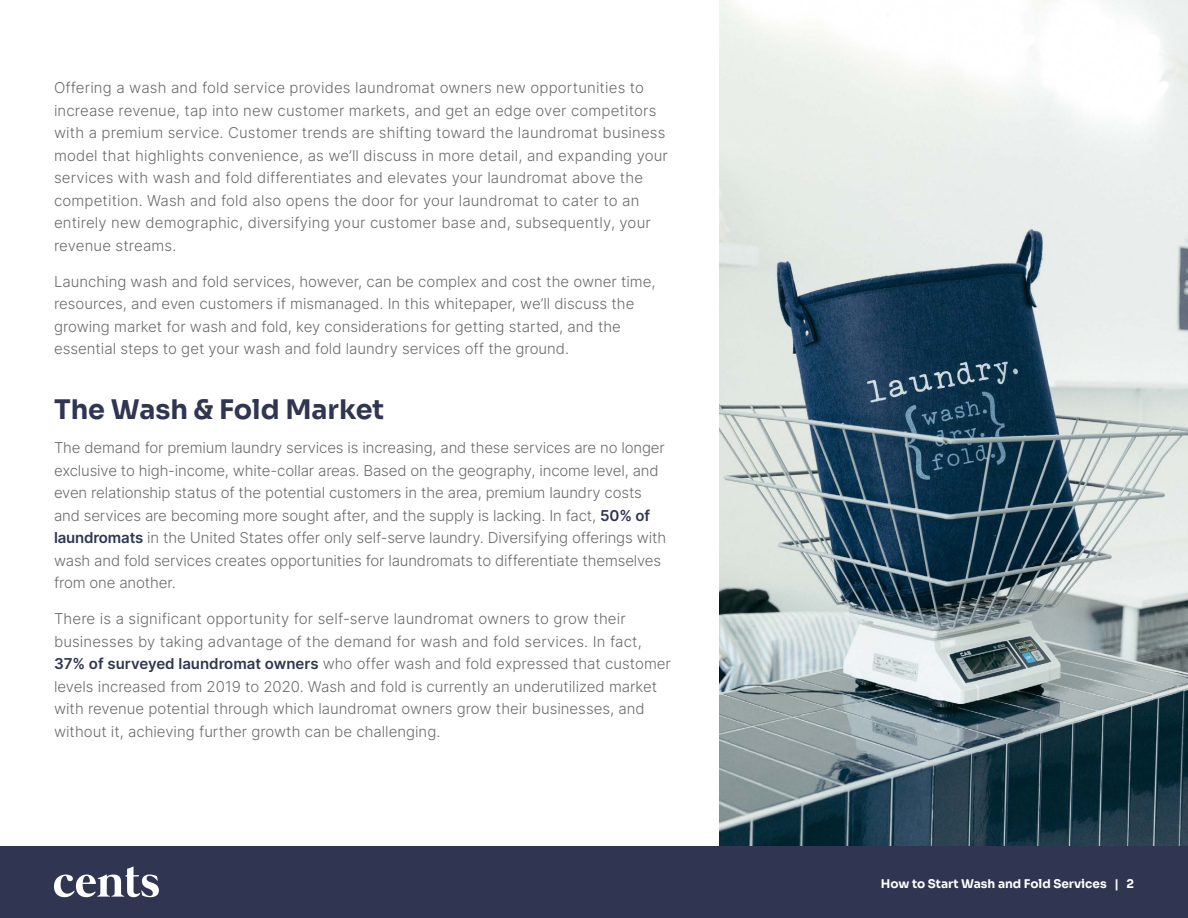
<style>
.page{position:relative;width:1188px;height:918px;background:#fff}
.page>*{position:absolute;margin:0;border:0;box-sizing:border-box;transform-origin:0 0}
.t1{font:700 27px "Sora";color:#303651}
.t2{font:300 15px/22.5px "Inter";color:#6b6b6b}
.t3{font:700 12px "Sora";color:#fff}
.s1{font-weight:600;color:#303651}
</style>
<div class="page">
<img style="left:719px;top:0;width:469px;height:846px">
<div style="left:0;top:846px;width:1188px;height:72px;background:#303651"></div>
<svg style="left:54px;top:866px;width:105px;height:31px"></svg>
<p class="t2" style="left:54px;top:76px;width:615px">Offering a wash and fold service provides laundromat owners new opportunities to increase revenue, tap into new customer markets, and get an edge over competitors with a premium service. Customer trends are shifting toward the laundromat business model that highlights convenience, as we’ll discuss in more detail, and expanding your services with wash and fold differentiates and elevates your laundromat above the competition. Wash and fold also opens the door for your laundromat to cater to an entirely new demographic, diversifying your customer base and, subsequently, your revenue streams.</p>
<p class="t2" style="left:54px;top:270px;width:603px">Launching wash and fold services, however, can be complex and cost the owner time, resources, and even customers if mismanaged. In this whitepaper, we’ll discuss the growing market for wash and fold, key considerations for getting started, and the essential steps to get your wash and fold laundry services off the ground.</p>
<h1 class="t1" style="left:54px;top:387px;width:332px">The Wash &amp; Fold Market</h1>
<p class="t2" style="left:54px;top:436px;width:614px">The demand for premium laundry services is increasing, and these services are no longer exclusive to high-income, white-collar areas. Based on the geography, income level, and even relationship status of the potential customers in the area, premium laundry costs and services are becoming more sought after, and the supply is lacking. In fact, <span class="s1">50% of laundromats</span> in the United States offer only self-serve laundry. Diversifying offerings with wash and fold services creates opportunities for laundromats to differentiate themselves from one another.</p>
<p class="t2" style="left:54px;top:607px;width:618px">There is a significant opportunity for self-serve laundromat owners to grow their businesses by taking advantage of the demand for wash and fold services. In fact, <span class="s1">37% of surveyed laundromat owners</span> who offer wash and fold expressed that customer levels increased from 2019 to 2020. Wash and fold is currently an underutilized market with revenue potential through which laundromat owners grow their businesses, and without it, achieving further growth can be challenging.</p>
<p class="t3" style="left:881px;top:873px;width:255px">How to Start Wash and Fold Services | 2</p>
</div>
